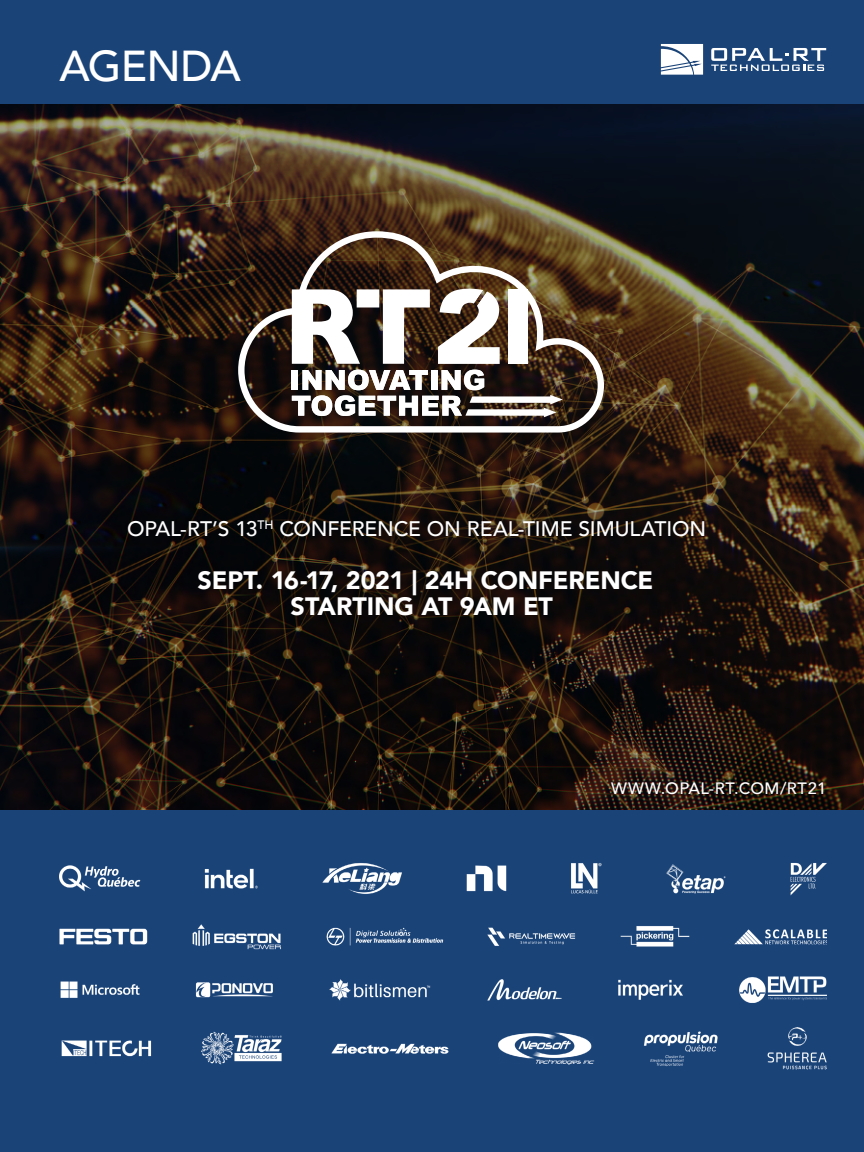
<style>
.page{position:relative;width:864px;height:1152px;background:#fff}
.page>*{position:absolute;margin:0;border:0;box-sizing:border-box;transform-origin:0 0}
.t1{font:500 43.2px "Avenir";letter-spacing:-.02em;color:#fff}
.t2{font:900 25.1px/25.9px "Avenir";letter-spacing:-.005em;color:#fff;text-align:center}
.t3{font:500 21px "Avenir";letter-spacing:-.005em;color:#fff}
.t4{font:500 16.5px "Avenir";letter-spacing:.03em;color:#fff}
</style>
<div class="page">
<img style="left:0;top:104px;width:864px;height:706px">
<div style="left:0;top:0;width:864px;height:104px;background:#1a4378"></div>
<svg style="left:661px;top:44px;width:42px;height:31px"></svg>
<svg style="left:711px;top:48px;width:115px;height:23px"></svg>
<div style="left:0;top:810px;width:864px;height:342px;background:#1a4378"></div>
<img style="left:59px;top:863px;width:767px;height:207px">
<svg style="left:238px;top:231px;width:366px;height:202px;background:#534233"></svg>
<svg style="left:292px;top:370px;width:271px;height:47px"></svg>
<svg style="left:292px;top:289px;width:138px;height:75px"></svg>
<div style="left:508px;top:289px;width:19px;height:75px;background:#fff"></div>
<svg style="left:438px;top:289px;width:62px;height:75px"></svg>
<h1 class="t1" style="left:59px;top:28px;width:183px">AGENDA</h1>
<p class="t3" style="left:127px;top:510px;width:581px">OPAL-RT’S 13<sup>TH</sup> CONFERENCE ON REAL-TIME SIMULATION</p>
<p class="t2" style="left:198px;top:566px;width:457px">SEPT. 16-17, 2021 | 24H CONFERENCE<br>STARTING AT 9AM ET</p>
<p class="t4" style="left:611px;top:774px;width:217px">WWW.OPAL-RT.COM/RT21</p>
</div>
